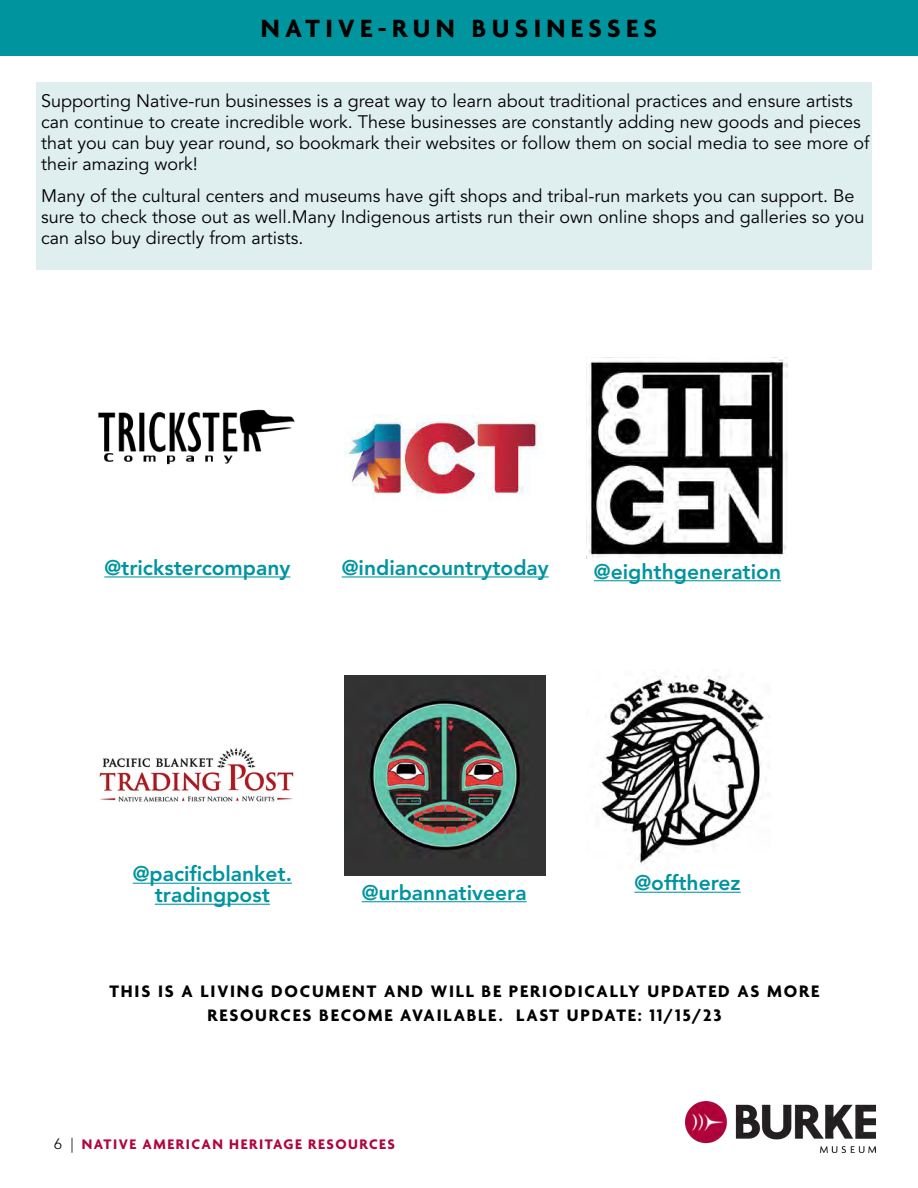
<style>
.page{position:relative;width:918px;height:1188px;background:#fff}
.page>*{position:absolute;margin:0;border:0;box-sizing:border-box;transform-origin:0 0}
.t1{font:700 27px "Agenda";letter-spacing:.2em;color:#000}
.t2{font:800 21px/21px "Avenir LT Pro";color:#00949f;text-align:center}
.t3{font:18px/21px "Avenir LT Pro";color:#000}
.t4{font:700 18px/24px "Agenda";letter-spacing:.1em;color:#000;text-align:center}
.t5{font:700 15px "Agenda";letter-spacing:.1em;color:#b1053d}
.s1{font-family:"Avenir LT Pro";font-weight:300;color:#000}
</style>
<div class="page">
<img style="left:686px;top:1101px;width:190px;height:52px">
<div style="left:36px;top:82px;width:836px;height:188px;background:#dfeeef"></div>
<div style="left:0;top:0;width:918px;height:55px;background:#00949f"></div>
<img style="left:586px;top:359px;width:201px;height:200px">
<img style="left:98px;top:409px;width:197px;height:56px">
<img style="left:599px;top:676px;width:171px;height:189px">
<img style="left:344px;top:675px;width:201px;height:200px">
<img style="left:99px;top:748px;width:195px;height:54px">
<img style="left:345px;top:415px;width:200px;height:86px">
<hr style="left:594px;top:580px;width:187px;height:1px;background:#00949f">
<hr style="left:104px;top:576px;width:186px;height:1px;background:#00949f">
<hr style="left:133px;top:883px;width:159px;height:1px;background:#00949f">
<hr style="left:155px;top:904px;width:115px;height:1px;background:#00949f">
<hr style="left:634px;top:892px;width:107px;height:1px;background:#00949f">
<hr style="left:342px;top:576px;width:207px;height:1px;background:#00949f">
<hr style="left:362px;top:901px;width:165px;height:1px;background:#00949f">
<h1 class="t1" style="left:261px;top:13px;width:398px">NATIVE-RUN BUSINESSES</h1>
<p class="t3" style="left:41px;top:91px;width:830px">Supporting Native-run businesses is a great way to learn about traditional practices and ensure artists can continue to create incredible work. These businesses are constantly adding new goods and pieces that you can buy year round, so bookmark their websites or follow them on social media to see more of their amazing work!</p>
<p class="t3" style="left:41px;top:186px;width:825px">Many of the cultural centers and museums have gift shops and tribal-run markets you can support. Be sure to check those out as well.Many Indigenous artists run their own online shops and galleries so you can also buy directly from artists.</p>
<p class="t2" style="left:104px;top:557px;width:187px">@trickstercompany</p>
<p class="t2" style="left:594px;top:561px;width:189px">@eighthgeneration</p>
<p class="t2" style="left:342px;top:557px;width:209px">@indiancountrytoday</p>
<p class="t2" style="left:133px;top:863px;width:161px">@pacificblanket. tradingpost</p>
<p class="t2" style="left:634px;top:872px;width:108px">@offtherez</p>
<p class="t2" style="left:362px;top:882px;width:167px">@urbannativeera</p>
<p class="t4" style="left:110px;top:980px;width:711px">THIS IS A LIVING DOCUMENT AND WILL BE PERIODICALLY UPDATED AS MORE<br>RESOURCES BECOME AVAILABLE. LAST UPDATE: 11/15/23</p>
<p class="t5" style="left:54px;top:1137px;width:343px"><span class="s1">6 |</span> NATIVE AMERICAN HERITAGE RESOURCES</p>
</div>
